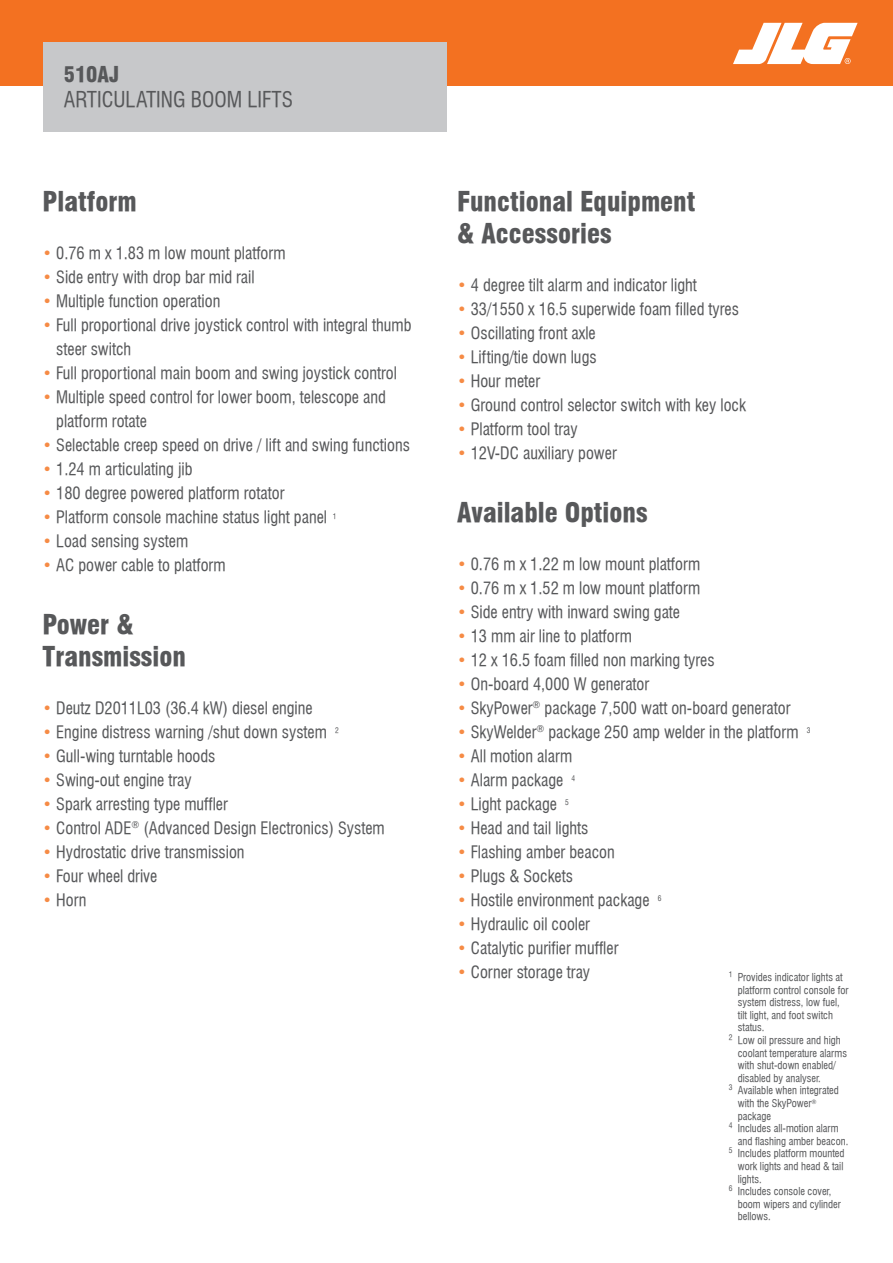
<style>
.page{position:relative;width:893px;height:1263px;background:#fff}
.page>*{position:absolute;margin:0;border:0;box-sizing:border-box;transform-origin:0 0}
.t1{font:26.25px/31.5px "Swiss 721 Black Condensed BT";color:#57585a}
.t2{font:21px "Swiss 721 Condensed BT";color:#57585a}
.t3{font:21px "Swiss 721 Black Condensed BT";color:#57585a}
.t4{font:16.5px/24px "Swiss 721 Condensed BT";color:#57585a}
.t5{font:10.5px "Swiss 721 Condensed BT";color:#57585a}
.s1{color:#f68b45}
</style>
<div class="page">
<div style="left:0;top:0;width:893px;height:85px;background:#f37121"></div>
<div style="left:43px;top:43px;width:403px;height:89px;background:#c7c8ca"></div>
<svg style="left:733px;top:23px;width:125px;height:41px"></svg>
<p class="t3" style="left:64px;top:62px;width:57px">510AJ</p>
<p class="t2" style="left:64px;top:87px;width:231px">ARTICULATING BOOM LIFTS</p>
<h1 class="t1" style="left:43px;top:186px;width:96px">Platform</h1>
<p class="t4" style="left:43px;top:241px;width:245px"><span class="s1">•</span> 0.76 m x 1.83 m low mount platform</p>
<p class="t4" style="left:43px;top:265px;width:214px"><span class="s1">•</span> Side entry with drop bar mid rail</p>
<p class="t4" style="left:43px;top:289px;width:179px"><span class="s1">•</span> Multiple function operation</p>
<p class="t4" style="left:56px;top:313px;width:357px;text-indent:-14px"><span class="s1">•</span> Full proportional drive joystick control with integral thumb steer switch</p>
<p class="t4" style="left:43px;top:361px;width:356px"><span class="s1">•</span> Full proportional main boom and swing joystick control</p>
<p class="t4" style="left:56px;top:385px;width:331px;text-indent:-14px"><span class="s1">•</span> Multiple speed control for lower boom, telescope and platform rotate</p>
<p class="t4" style="left:43px;top:433px;width:369px"><span class="s1">•</span> Selectable creep speed on drive / lift and swing functions</p>
<p class="t4" style="left:43px;top:457px;width:151px"><span class="s1">•</span> 1.24 m articulating jib</p>
<p class="t4" style="left:43px;top:481px;width:243px"><span class="s1">•</span> 180 degree powered platform rotator</p>
<p class="t4" style="left:43px;top:505px;width:296px"><span class="s1">•</span> Platform console machine status light panel <sup>1</sup></p>
<p class="t4" style="left:43px;top:529px;width:147px"><span class="s1">•</span> Load sensing system</p>
<p class="t4" style="left:43px;top:553px;width:185px"><span class="s1">•</span> AC power cable to platform</p>
<h1 class="t1" style="left:43px;top:609px;width:145px">Power &amp;<br>Transmission</h1>
<p class="t4" style="left:43px;top:696px;width:272px"><span class="s1">•</span> Deutz D2011L03 (36.4 kW) diesel engine</p>
<p class="t4" style="left:43px;top:720px;width:298px"><span class="s1">•</span> Engine distress warning /shut down system <sup>2</sup></p>
<p class="t4" style="left:43px;top:744px;width:175px"><span class="s1">•</span> Gull-wing turntable hoods</p>
<p class="t4" style="left:43px;top:768px;width:151px"><span class="s1">•</span> Swing-out engine tray</p>
<p class="t4" style="left:43px;top:792px;width:187px"><span class="s1">•</span> Spark arresting type muffler</p>
<p class="t4" style="left:43px;top:816px;width:344px"><span class="s1">•</span> Control ADE<sup>®</sup> (Advanced Design Electronics) System</p>
<p class="t4" style="left:43px;top:840px;width:204px"><span class="s1">•</span> Hydrostatic drive transmission</p>
<p class="t4" style="left:43px;top:864px;width:116px"><span class="s1">•</span> Four wheel drive</p>
<p class="t4" style="left:43px;top:888px;width:45px"><span class="s1">•</span> Horn</p>
<h1 class="t1" style="left:457px;top:186px;width:240px">Functional Equipment &amp; Accessories</h1>
<p class="t4" style="left:457px;top:273px;width:241px"><span class="s1">•</span> 4 degree tilt alarm and indicator light</p>
<p class="t4" style="left:457px;top:297px;width:283px"><span class="s1">•</span> 33/1550 x 16.5 superwide foam filled tyres</p>
<p class="t4" style="left:457px;top:321px;width:140px"><span class="s1">•</span> Oscillating front axle</p>
<p class="t4" style="left:457px;top:345px;width:141px"><span class="s1">•</span> Lifting/tie down lugs</p>
<p class="t4" style="left:457px;top:369px;width:85px"><span class="s1">•</span> Hour meter</p>
<p class="t4" style="left:457px;top:393px;width:290px"><span class="s1">•</span> Ground control selector switch with key lock</p>
<p class="t4" style="left:457px;top:417px;width:122px"><span class="s1">•</span> Platform tool tray</p>
<p class="t4" style="left:457px;top:441px;width:161px"><span class="s1">•</span> 12V-DC auxiliary power</p>
<h1 class="t1" style="left:457px;top:496px;width:192px">Available Options</h1>
<p class="t4" style="left:457px;top:552px;width:245px"><span class="s1">•</span> 0.76 m x 1.22 m low mount platform</p>
<p class="t4" style="left:457px;top:576px;width:245px"><span class="s1">•</span> 0.76 m x 1.52 m low mount platform</p>
<p class="t4" style="left:457px;top:600px;width:225px"><span class="s1">•</span> Side entry with inward swing gate</p>
<p class="t4" style="left:457px;top:624px;width:176px"><span class="s1">•</span> 13 mm air line to platform</p>
<p class="t4" style="left:457px;top:648px;width:259px"><span class="s1">•</span> 12 x 16.5 foam filled non marking tyres</p>
<p class="t4" style="left:457px;top:672px;width:194px"><span class="s1">•</span> On-board 4,000 W generator</p>
<p class="t4" style="left:457px;top:696px;width:335px"><span class="s1">•</span> SkyPower<sup>®</sup> package 7,500 watt on-board generator</p>
<p class="t4" style="left:457px;top:720px;width:355px"><span class="s1">•</span> SkyWelder<sup>®</sup> package 250 amp welder in the platform <sup>3</sup></p>
<p class="t4" style="left:457px;top:744px;width:117px"><span class="s1">•</span> All motion alarm</p>
<p class="t4" style="left:457px;top:768px;width:120px"><span class="s1">•</span> Alarm package <sup>4</sup></p>
<p class="t4" style="left:457px;top:792px;width:113px"><span class="s1">•</span> Light package <sup>5</sup></p>
<p class="t4" style="left:457px;top:816px;width:133px"><span class="s1">•</span> Head and tail lights</p>
<p class="t4" style="left:457px;top:840px;width:159px"><span class="s1">•</span> Flashing amber beacon</p>
<p class="t4" style="left:457px;top:864px;width:117px"><span class="s1">•</span> Plugs &amp; Sockets</p>
<p class="t4" style="left:457px;top:888px;width:206px"><span class="s1">•</span> Hostile environment package <sup>6</sup></p>
<p class="t4" style="left:457px;top:912px;width:134px"><span class="s1">•</span> Hydraulic oil cooler</p>
<p class="t4" style="left:457px;top:936px;width:163px"><span class="s1">•</span> Catalytic purifier muffler</p>
<p class="t4" style="left:457px;top:960px;width:135px"><span class="s1">•</span> Corner storage tray</p>
<p class="t5" style="left:729px;top:971px;width:116px"><sup>1</sup> Provides indicator lights at</p>
<p class="t5" style="left:738px;top:983px;width:112px">platform control console for</p>
<p class="t5" style="left:738px;top:996px;width:103px">system distress, low fuel,</p>
<p class="t5" style="left:738px;top:1009px;width:97px">tilt light, and foot switch</p>
<p class="t5" style="left:738px;top:1021px;width:28px">status.</p>
<p class="t5" style="left:729px;top:1034px;width:113px"><sup>2</sup> Low oil pressure and high</p>
<p class="t5" style="left:738px;top:1046px;width:111px">coolant temperature alarms</p>
<p class="t5" style="left:738px;top:1059px;width:100px">with shut-down enabled/</p>
<p class="t5" style="left:738px;top:1072px;width:85px">disabled by analyser.</p>
<p class="t5" style="left:729px;top:1084px;width:112px"><sup>3</sup> Available when integrated</p>
<p class="t5" style="left:738px;top:1097px;width:80px">with the SkyPower<sup>®</sup></p>
<p class="t5" style="left:738px;top:1109px;width:35px">package</p>
<p class="t5" style="left:729px;top:1122px;width:111px"><sup>4</sup> Includes all-motion alarm</p>
<p class="t5" style="left:738px;top:1135px;width:112px">and flashing amber beacon.</p>
<p class="t5" style="left:729px;top:1147px;width:117px"><sup>5</sup> Includes platform mounted</p>
<p class="t5" style="left:738px;top:1160px;width:107px">work lights and head &amp; tail</p>
<p class="t5" style="left:738px;top:1172px;width:25px">lights.</p>
<p class="t5" style="left:729px;top:1185px;width:104px"><sup>6</sup> Includes console cover,</p>
<p class="t5" style="left:738px;top:1198px;width:105px">boom wipers and cylinder</p>
<p class="t5" style="left:738px;top:1210px;width:35px">bellows.</p>
</div>
